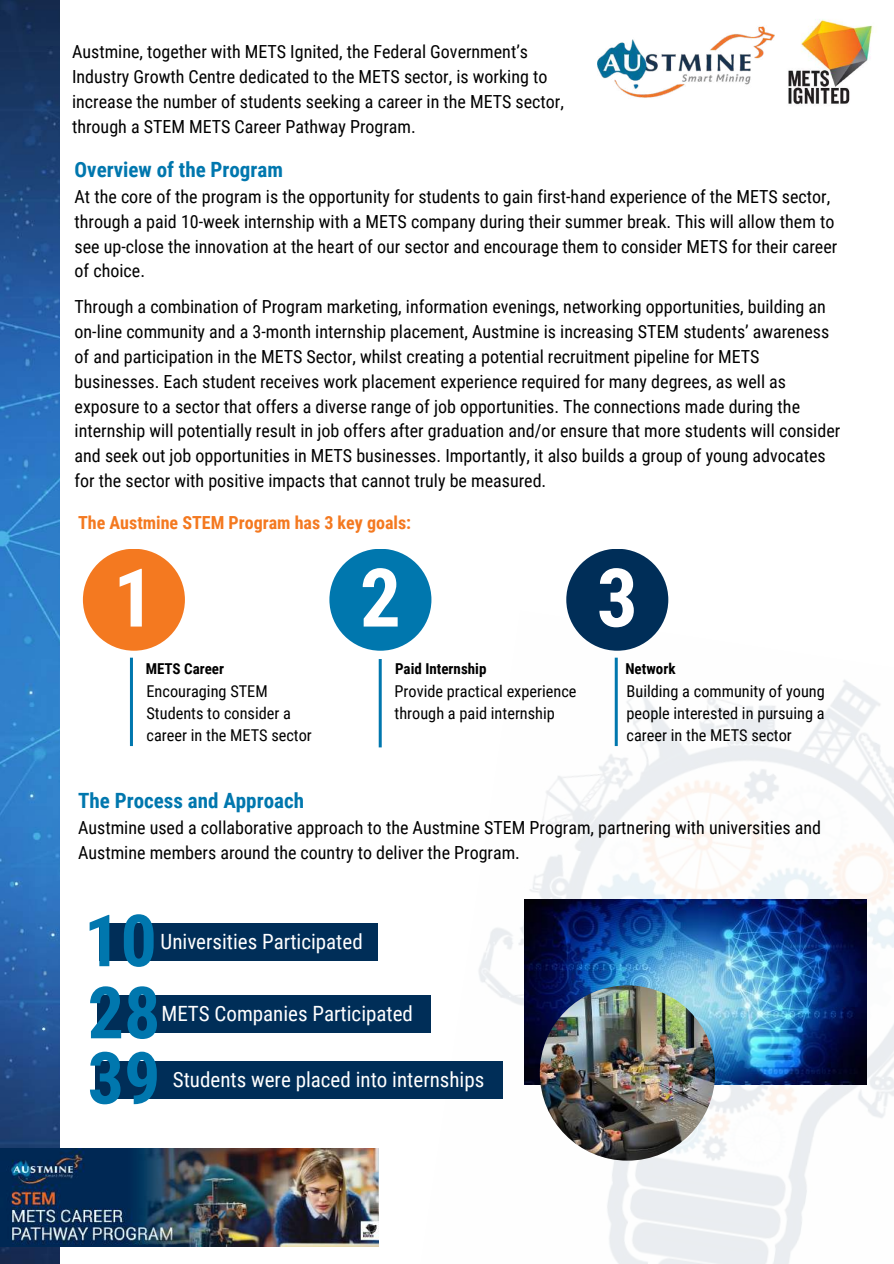
<style>
.page{position:relative;width:894px;height:1264px;background:#fff}
.page>*{position:absolute;margin:0;border:0;box-sizing:border-box;transform-origin:0 0}
.t1{font:700 81px "Roboto Condensed";color:#fff}
.t2{font:700 72px "Roboto Condensed";color:#0077ae}
.t3{font:21px "Roboto Condensed";color:#fff}
.t4{font:700 21px "Roboto Condensed";color:#0077ae}
.t5{font:18px/24.8px "Roboto Condensed";color:#000}
.t6{font:700 18px "Roboto Condensed";color:#f47920}
.t7{font:16.35px/22px "Roboto Condensed";color:#000}
.t8{font:700 15px "Roboto Condensed";color:#000}
</style>
<div class="page">
<img style="left:420px;top:610px;width:473px;height:653px">
<img style="left:524px;top:899px;width:342px;height:185px">
<img style="left:0;top:0;width:60px;height:1263px">
<img style="left:773px;top:19px;width:100px;height:86px">
<img style="left:597px;top:26px;width:176px;height:72px">
<div style="left:83px;top:548px;width:102px;height:102px;background:#f47920;border-radius:50%"></div>
<svg style="left:130px;top:657px;width:3px;height:89px"></svg>
<div style="left:329px;top:548px;width:102px;height:102px;background:#0077ae;border-radius:50%"></div>
<svg style="left:378px;top:659px;width:3px;height:88px"></svg>
<div style="left:566px;top:548px;width:102px;height:102px;background:#002e58;border-radius:50%"></div>
<svg style="left:614px;top:657px;width:3px;height:89px"></svg>
<div style="left:99px;top:923px;width:279px;height:38px;background:#002e58"></div>
<div style="left:97px;top:995px;width:333px;height:38px;background:#002e58"></div>
<div style="left:95px;top:1060px;width:407px;height:38px;background:#002e58"></div>
<img style="left:539px;top:985px;width:176px;height:175px;border-radius:50%">
<img style="left:0;top:1148px;width:378px;height:98px">
<p class="t5" style="left:72px;top:40px;width:493px">Austmine, together with METS Ignited, the Federal Government’s Industry Growth Centre dedicated to the METS sector, is working to increase the number of students seeking a career in the METS sector, through a STEM METS Career Pathway Program.</p>
<p class="t4" style="left:75px;top:158px;width:210px">Overview of the Program</p>
<p class="t5" style="left:75px;top:184px;width:764px">At the core of the program is the opportunity for students to gain first-hand experience of the METS sector, through a paid 10-week internship with a METS company during their summer break. This will allow them to see up-close the innovation at the heart of our sector and encourage them to consider METS for their career of choice.</p>
<p class="t5" style="left:75px;top:295px;width:767px">Through a combination of Program marketing, information evenings, networking opportunities, building an on-line community and a 3-month internship placement, Austmine is increasing STEM students’ awareness of and participation in the METS Sector, whilst creating a potential recruitment pipeline for METS businesses. Each student receives work placement experience required for many degrees, as well as exposure to a sector that offers a diverse range of job opportunities. The connections made during the internship will potentially result in job offers after graduation and/or ensure that more students will consider and seek out job opportunities in METS businesses. Importantly, it also builds a group of young advocates for the sector with positive impacts that cannot truly be measured.</p>
<p class="t6" style="left:78px;top:512px;width:334px">The Austmine STEM Program has 3 key goals:</p>
<h1 class="t1" style="left:113px;top:551px;width:42px">1</h1>
<p class="t8" style="left:146px;top:660px;width:80px">METS Career</p>
<p class="t7" style="left:146px;top:680px;width:167px">Encouraging STEM<br>Students to consider a career in the METS sector</p>
<h1 class="t1" style="left:360px;top:551px;width:42px">2</h1>
<p class="t8" style="left:395px;top:660px;width:93px">Paid Internship</p>
<p class="t7" style="left:394px;top:680px;width:183px">Provide practical experience through a paid internship</p>
<h1 class="t1" style="left:596px;top:551px;width:42px">3</h1>
<p class="t8" style="left:625px;top:660px;width:52px">Network</p>
<p class="t7" style="left:626px;top:680px;width:200px;text-align:justify">Building a community of young people interested in pursuing a career in the METS sector</p>
<p class="t4" style="left:78px;top:788px;width:227px">The Process and Approach</p>
<p class="t5" style="left:78px;top:815px;width:744px">Austmine used a collaborative approach to the Austmine STEM Program, partnering with universities and<br>Austmine members around the country to deliver the Program.</p>
<h2 class="t2" style="left:84px;top:899px;width:74px">10</h2>
<p class="t3" style="left:160px;top:929px;width:204px">Universities Participated</p>
<h2 class="t2" style="left:88px;top:971px;width:74px">28</h2>
<p class="t3" style="left:161px;top:1001px;width:253px">METS Companies Participated</p>
<h2 class="t2" style="left:88px;top:1036px;width:74px">39</h2>
<p class="t3" style="left:173px;top:1067px;width:313px">Students were placed into internships</p>
</div>
